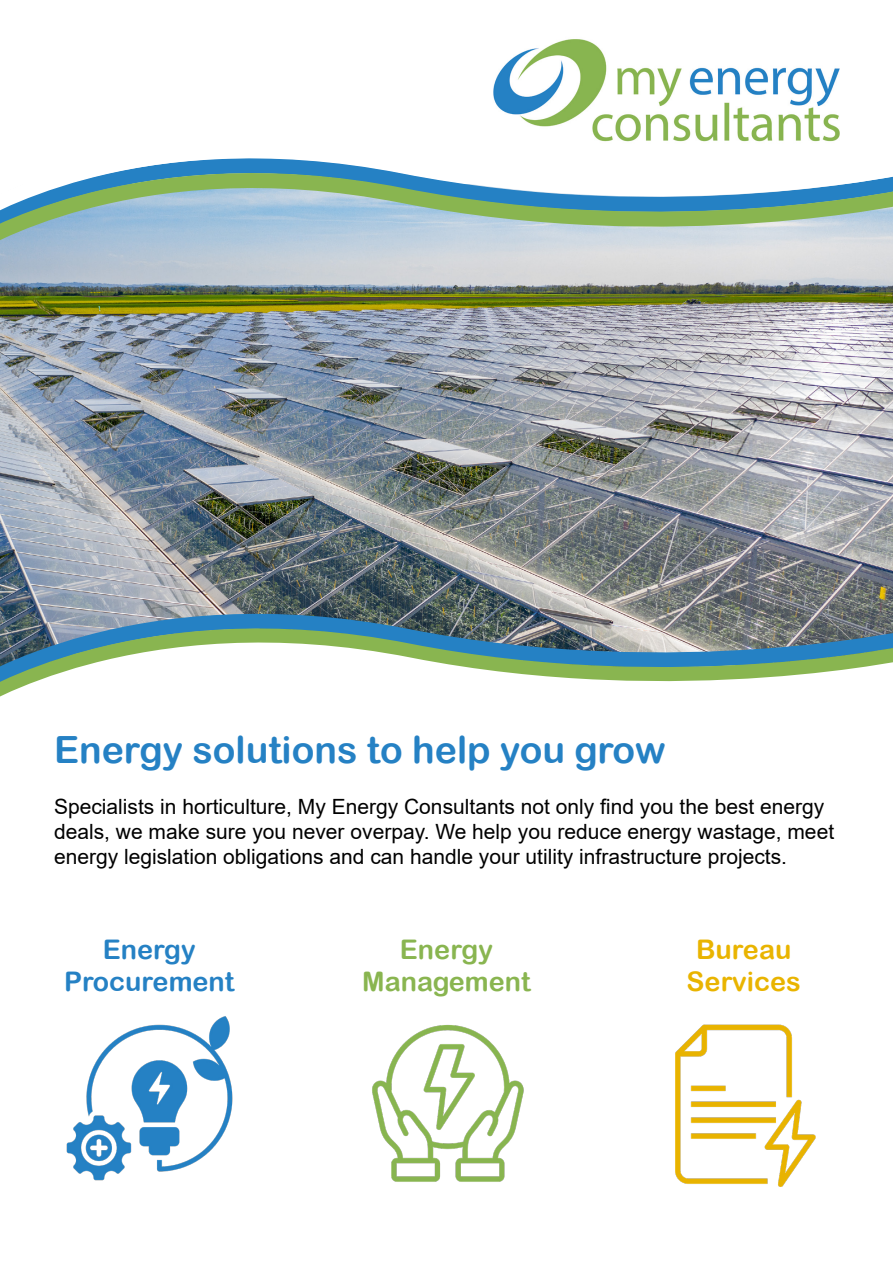
<style>
.page{position:relative;width:893px;height:1263px;background:#fff}
.page>*{position:absolute;margin:0;border:0;box-sizing:border-box;transform-origin:0 0}
.t1{font:37.5px "Arial Rounded MT Bold";color:#2581c4}
.t2{font:27px/32.4px "Arial Rounded MT Bold";color:#2581c4;text-align:center}
.t3{font:27px/32.4px "Arial Rounded MT Bold";color:#89b550;text-align:center}
.t4{font:27px/32.4px "Arial Rounded MT Bold";color:#e9b400;text-align:center}
.t5{font:21px/25.2px "Arial";color:#000}
</style>
<div class="page">
<img style="left:0;top:249px;width:893px;height:316px">
<img style="left:495px;top:39px;width:345px;height:41px">
<img style="left:66px;top:1016px;width:167px;height:165px">
<img style="left:372px;top:1024px;width:152px;height:158px">
<img style="left:675px;top:1024px;width:141px;height:163px">
<img style="left:0;top:565px;width:893px;height:15px">
<img style="left:0;top:580px;width:893px;height:14px">
<img style="left:0;top:594px;width:893px;height:9px">
<img style="left:0;top:603px;width:893px;height:14px">
<svg style="left:0;top:617px;width:893px;height:80px"></svg>
<svg style="left:0;top:218px;width:893px;height:31px;background:#b6cbd2"></svg>
<svg style="left:493px;top:80px;width:343px;height:15px"></svg>
<svg style="left:0;top:95px;width:893px;height:123px"></svg>
<h1 class="t1" style="left:54px;top:727px;width:613px">Energy solutions to help you grow</h1>
<p class="t5" style="left:54px;top:793px;width:782px">Specialists in horticulture, My Energy Consultants not only find you the best energy deals, we make sure you never overpay. We help you reduce energy wastage, meet energy legislation obligations and can handle your utility infrastructure projects.</p>
<p class="t2" style="left:64px;top:933px;width:172px">Energy<br>Procurement</p>
<p class="t3" style="left:362px;top:933px;width:170px">Energy<br>Management</p>
<p class="t4" style="left:687px;top:933px;width:116px">Bureau<br>Services</p>
</div>
